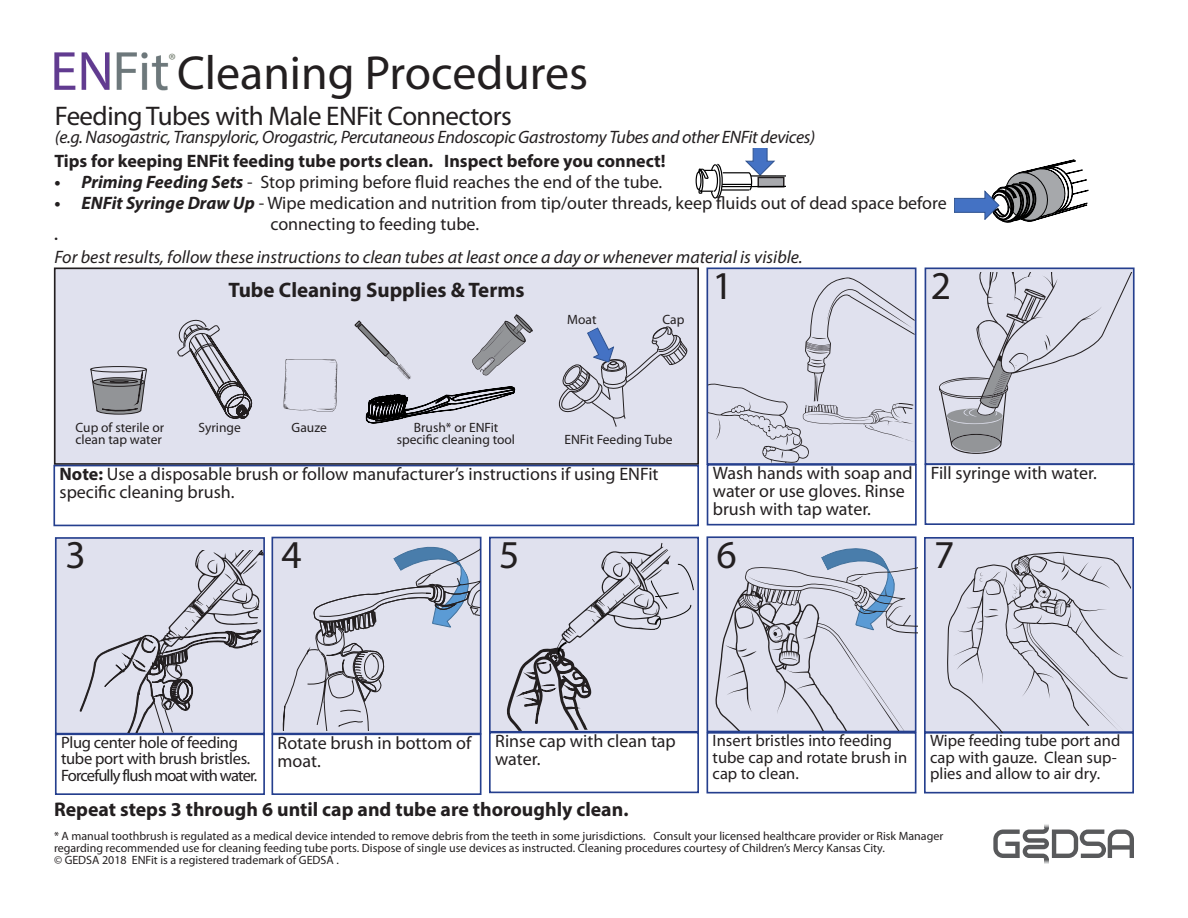
<style>
.page{position:relative;width:1188px;height:918px;background:#fff}
.page>*{position:absolute;margin:0;border:0;box-sizing:border-box;transform-origin:0 0}
.t1{font:48px "Myriad Pro";color:#231f20}
.t2{font:39.6px "Myriad Pro";color:#231f20}
.t3{font:27px "Myriad Pro";letter-spacing:-.02em;color:#231f20}
.t4{font:700 21px "Myriad Pro";color:#231f20}
.t5{font:700 19.8px "Myriad Pro";color:#231f20}
.t6{font:18px/18px "Myriad Pro";color:#231f20}
.t7{font:italic 18px "Myriad Pro";letter-spacing:-.02em;color:#231f20}
.t8{font:italic 18px "Myriad Pro";color:#231f20}
.t9{font:700 18px "Myriad Pro";color:#231f20}
.t10{font:18px "Myriad Pro";color:#747e70}
.t11{font:16.5px/16.5px "Myriad Pro";color:#231f20}
.t12{font:16.5px/16.5px "Myriad Pro";letter-spacing:-.02em;color:#231f20}
.t13{font:13.5px "Myriad Pro";color:#231f20}
.t14{font:12px/12px "Myriad Pro";color:#231f20}
.t15{font:italic 12px "Myriad Pro";color:#231f20}
.s1{font-weight:700;font-style:italic}
.s2{font-weight:700}
</style>
<div class="page">
<div style="left:55px;top:268px;width:643px;height:196px;background:#e0e1ee"></div>
<div style="left:54px;top:268px;width:645px;height:197px;border:2px solid #231f20"></div>
<div style="left:53px;top:465px;width:646px;height:61px;border:2px solid #253f8e"></div>
<div style="left:707px;top:268px;width:209px;height:196px;background:#e0e1ee"></div>
<div style="left:706px;top:268px;width:210px;height:197px;border:2px solid #253f8e"></div>
<div style="left:925px;top:464px;width:210px;height:61px;border:2px solid #253f8e"></div>
<div style="left:925px;top:268px;width:209px;height:196px;background:#e0e1ee"></div>
<div style="left:925px;top:268px;width:210px;height:197px;border:2px solid #253f8e"></div>
<div style="left:707px;top:464px;width:210px;height:61px;border:2px solid #253f8e"></div>
<div style="left:56px;top:538px;width:208px;height:196px;background:#e0e1ee"></div>
<div style="left:55px;top:537px;width:210px;height:197px;border:2px solid #253f8e"></div>
<div style="left:55px;top:733px;width:210px;height:62px;border:2px solid #253f8e"></div>
<div style="left:272px;top:538px;width:209px;height:196px;background:#e0e1ee"></div>
<div style="left:272px;top:537px;width:210px;height:197px;border:2px solid #253f8e"></div>
<div style="left:490px;top:538px;width:208px;height:194px;background:#e0e1ee"></div>
<div style="left:489px;top:537px;width:210px;height:196px;border:2px solid #253f8e"></div>
<div style="left:489px;top:732px;width:210px;height:61px;border:2px solid #253f8e"></div>
<div style="left:707px;top:537px;width:209px;height:194px;background:#e0e1ee"></div>
<div style="left:706px;top:536px;width:210px;height:196px;border:2px solid #253f8e"></div>
<div style="left:706px;top:732px;width:210px;height:61px;border:2px solid #253f8e"></div>
<div style="left:925px;top:538px;width:208px;height:194px;background:#e0e1ee"></div>
<div style="left:924px;top:537px;width:210px;height:196px;border:2px solid #253f8e"></div>
<div style="left:924px;top:732px;width:210px;height:61px;border:2px solid #253f8e"></div>
<svg style="left:993px;top:824px;width:141px;height:40px"></svg>
<div style="left:272px;top:733px;width:210px;height:62px;border:2px solid #253f8e"></div>
<img style="left:55px;top:53px;width:114px;height:37px">
<div style="left:166px;top:48px;width:8px;height:12px;background:#fff"></div>
<svg style="left:939px;top:272px;width:194px;height:182px"></svg>
<svg style="left:506px;top:543px;width:189px;height:188px"></svg>
<svg style="left:715px;top:544px;width:203px;height:186px"></svg>
<svg style="left:947px;top:551px;width:183px;height:182px"></svg>
<svg style="left:709px;top:277px;width:206px;height:185px"></svg>
<svg style="left:79px;top:551px;width:185px;height:181px"></svg>
<svg style="left:282px;top:543px;width:198px;height:187px"></svg>
<svg style="left:954px;top:159px;width:135px;height:64px"></svg>
<div style="left:696px;top:172px;width:6px;height:18px;border:1px solid #000;border-radius:50%"></div>
<svg style="left:697px;top:148px;width:88px;height:51px"></svg>
<div style="left:90px;top:366px;width:57px;height:6px;border:1px solid #231f20;border-radius:50%"></div>
<svg style="left:90px;top:369px;width:57px;height:46px"></svg>
<svg style="left:558px;top:326px;width:130px;height:101px"></svg>
<svg style="left:354px;top:314px;width:179px;height:110px"></svg>
<svg style="left:177px;top:319px;width:76px;height:100px"></svg>
<svg style="left:284px;top:359px;width:53px;height:53px"></svg>
<p class="t10" style="left:169px;top:49px;width:9px">®</p>
<p class="t1" style="left:177px;top:47px;width:413px">Cleaning Procedures</p>
<p class="t3" style="left:55px;top:101px;width:459px">Feeding Tubes with Male ENFit Connectors</p>
<p class="t7" style="left:55px;top:126px;width:762px">(e.g. Nasogastric, Transpyloric, Orogastric, Percutaneous Endoscopic Gastrostomy Tubes and other ENFit devices)</p>
<p class="t9" style="left:54px;top:149px;width:613px">Tips for keeping ENFit feeding tube ports clean. Inspect before you connect!</p>
<p class="t6" style="left:54px;top:173px;width:609px"><span class="s1">• Priming Feeding Sets</span> - Stop priming before fluid reaches the end of the tube.</p>
<p class="t6" style="left:270px;top:193px;width:678px;line-height:21px;text-indent:-216px"><span class="s1">• ENFit Syringe Draw Up</span> - Wipe medication and nutrition from tip/outer threads, keep fluids out of dead space before connecting to feeding tube.</p>
<p class="t15" style="left:54px;top:230px;width:5px">•</p>
<p class="t8" style="left:54px;top:246px;width:750px">For best results, follow these instructions to clean tubes at least once a day or whenever material is visible.</p>
<p class="t4" style="left:228px;top:276px;width:298px">Tube Cleaning Supplies &amp; Terms</p>
<p class="t13" style="left:567px;top:312px;width:31px">Moat</p>
<p class="t13" style="left:662px;top:312px;width:23px">Cap</p>
<p class="t2" style="left:713px;top:264px;width:22px">1</p>
<p class="t2" style="left:931px;top:264px;width:22px">2</p>
<p class="t13" style="left:76px;top:420px;width:90px">Cup of sterile or</p>
<p class="t13" style="left:199px;top:420px;width:44px">Syringe</p>
<p class="t13" style="left:292px;top:420px;width:37px">Gauze</p>
<p class="t13" style="left:414px;top:420px;width:86px">Brush* or ENFit</p>
<p class="t13" style="left:76px;top:432px;width:88px">clean tap water</p>
<p class="t13" style="left:397px;top:432px;width:120px">specific cleaning tool</p>
<p class="t13" style="left:564px;top:432px;width:110px">ENFit Feeding Tube</p>
<p class="t6" style="left:60px;top:465px;width:600px"><span class="s2">Note:</span> Use a disposable brush or follow manufacturer’s instructions if using ENFit specific cleaning brush.</p>
<p class="t2" style="left:66px;top:534px;width:22px">3</p>
<p class="t2" style="left:282px;top:533px;width:22px">4</p>
<p class="t2" style="left:499px;top:533px;width:22px">5</p>
<p class="t6" style="left:713px;top:464px;width:201px">Wash hands with soap and water or use gloves. Rinse brush with tap water.</p>
<p class="t2" style="left:717px;top:533px;width:22px">6</p>
<p class="t6" style="left:931px;top:464px;width:168px">Fill syringe with water.</p>
<p class="t2" style="left:934px;top:533px;width:22px">7</p>
<p class="t6" style="left:495px;top:732px;width:182px">Rinse cap with clean tap water.</p>
<p class="t12" style="left:61px;top:734px;width:198px">Plug center hole of feeding tube port with brush bristles.<br>Forcefully flush moat with water.</p>
<p class="t6" style="left:278px;top:734px;width:195px">Rotate brush in bottom of moat.</p>
<p class="t5" style="left:54px;top:796px;width:576px">Repeat steps 3 through 6 until cap and tube are thoroughly clean.</p>
<p class="t11" style="left:713px;top:733px;width:196px">Insert bristles into feeding tube cap and rotate brush in cap to clean.</p>
<p class="t11" style="left:930px;top:733px;width:192px">Wipe feeding tube port and cap with gauze. Clean sup&shy;plies and allow to air dry.</p>
<p class="t14" style="left:54px;top:831px;width:891px">* A manual toothbrush is regulated as a medical device intended to remove debris from the teeth in some jurisdictions. Consult your licensed healthcare provider or Risk Manager regarding recommended use for cleaning feeding tube ports. Dispose of single use devices as instructed. Cleaning procedures courtesy of Children’s Mercy Kansas City.</p>
<p class="t14" style="left:54px;top:855px;width:286px">© GEDSA 2018 ENFit is a registered trademark of GEDSA .</p>
</div>
